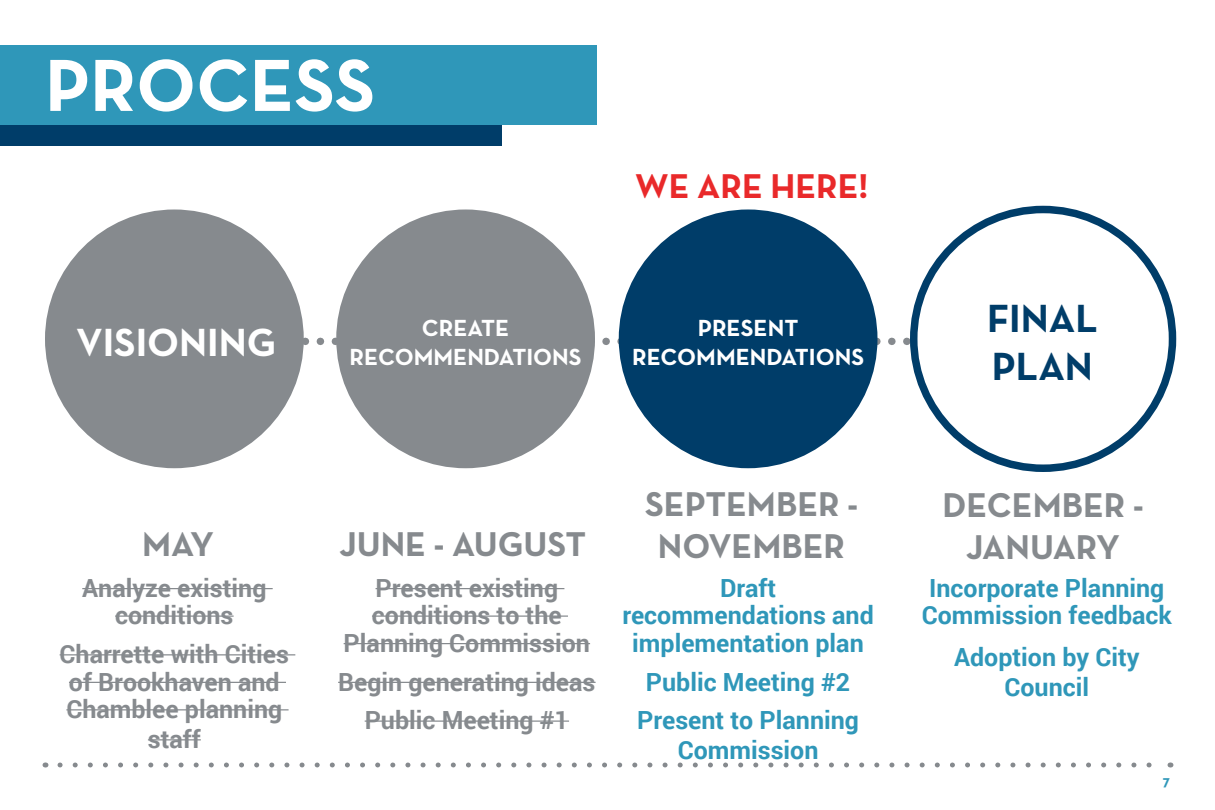
<style>
.page{position:relative;width:1215px;height:810px;background:#fff}
.page>*{position:absolute;margin:0;border:0;box-sizing:border-box;transform-origin:0 0}
.t1{font:700 75px "Neutra Text";color:#fff}
.t2{font:700 40px "Neutra Text";color:#fff}
.t3{font:700 40px/48px "Neutra Text";color:#003d69}
.t4{font:700 35px/42px "Neutra Text";color:#868a8e;text-align:center}
.t5{font:700 35px "Neutra Text";color:#e9292a}
.t6{font:700 25px/27.5px "Roboto";color:#868a8e;text-align:center}
.t7{font:700 25px/27.5px "Roboto";color:#2f97b9;text-align:center}
.t8{font:700 23.75px/28.5px "Neutra Text";color:#fff;text-align:center}
.t9{font:700 15px "Neutra Text";color:#2f97b9}
</style>
<div class="page">
<div style="left:0;top:66px;width:501px;height:80px;background:#003d69"></div>
<div style="left:0;top:45px;width:596px;height:79px;background:#2f97b9"></div>
<svg style="left:304px;top:338px;width:606px;height:7px"></svg>
<svg style="left:60px;top:762px;width:1092px;height:6px"></svg>
<div style="left:45px;top:209px;width:259px;height:259px;background:#868a8e;border-radius:50%"></div>
<div style="left:910px;top:206px;width:266px;height:266px;border:8px solid #003d69;border-radius:50%"></div>
<div style="left:619px;top:209px;width:258px;height:259px;background:#003d69;border-radius:50%"></div>
<div style="left:336px;top:209px;width:259px;height:259px;background:#868a8e;border-radius:50%"></div>
<hr style="left:82px;top:588px;width:191px;height:1px;background:#868a8e">
<hr style="left:115px;top:616px;width:119px;height:1px;background:#868a8e">
<hr style="left:60px;top:654px;width:235px;height:1px;background:#868a8e">
<hr style="left:69px;top:682px;width:217px;height:1px;background:#868a8e">
<hr style="left:66px;top:709px;width:223px;height:1px;background:#868a8e">
<hr style="left:148px;top:739px;width:53px;height:1px;background:#868a8e">
<hr style="left:376px;top:588px;width:188px;height:1px;background:#868a8e">
<hr style="left:372px;top:616px;width:196px;height:1px;background:#868a8e">
<hr style="left:344px;top:643px;width:246px;height:1px;background:#868a8e">
<hr style="left:338px;top:682px;width:258px;height:1px;background:#868a8e">
<hr style="left:365px;top:721px;width:204px;height:1px;background:#868a8e">
<p class="t1" style="left:45px;top:39px;width:332px">PROCESS</p>
<p class="t2" style="left:76px;top:317px;width:202px">VISIONING</p>
<p class="t8" style="left:350px;top:313px;width:234px">CREATE<br>RECOMMENDATIONS</p>
<p class="t5" style="left:635px;top:165px;width:235px">WE ARE HERE!</p>
<p class="t8" style="left:632px;top:313px;width:234px">PRESENT<br>RECOMMENDATIONS</p>
<p class="t3" style="left:987px;top:294px;width:112px">FINAL<br>PLAN</p>
<p class="t4" style="left:142px;top:522px;width:73px">MAY</p>
<p class="t4" style="left:339px;top:522px;width:248px">JUNE - AUGUST</p>
<p class="t6" style="left:82px;top:573px;width:186px">Analyze existing conditions</p>
<p class="t6" style="left:60px;top:640px;width:231px;text-align:left">Charrette with Cities of Brookhaven and<br>Chamblee planning</p>
<p class="t6" style="left:148px;top:725px;width:54px">staff</p>
<p class="t6" style="left:344px;top:573px;width:248px">Present existing conditions to the<br>Planning Commission</p>
<p class="t6" style="left:338px;top:667px;width:259px">Begin generating ideas</p>
<p class="t6" style="left:365px;top:706px;width:206px">Public Meeting #1</p>
<p class="t4" style="left:645px;top:482px;width:214px">SEPTEMBER -<br>NOVEMBER</p>
<p class="t4" style="left:943px;top:483px;width:203px">DECEMBER -<br>JANUARY</p>
<p class="t7" style="left:622px;top:573px;width:253px">Draft recommendations and implementation plan</p>
<p class="t7" style="left:646px;top:667px;width:206px">Public Meeting #2</p>
<p class="t7" style="left:637px;top:705px;width:223px;line-height:30px">Present to Planning<br>Commission</p>
<p class="t7" style="left:922px;top:573px;width:252px;text-align:left">Incorporate Planning<br>Commission feedback</p>
<p class="t7" style="left:954px;top:641px;width:187px;line-height:30px">Adoption by City<br>Council</p>
<p class="t9" style="left:1163px;top:772px;width:9px">7</p>
</div>
